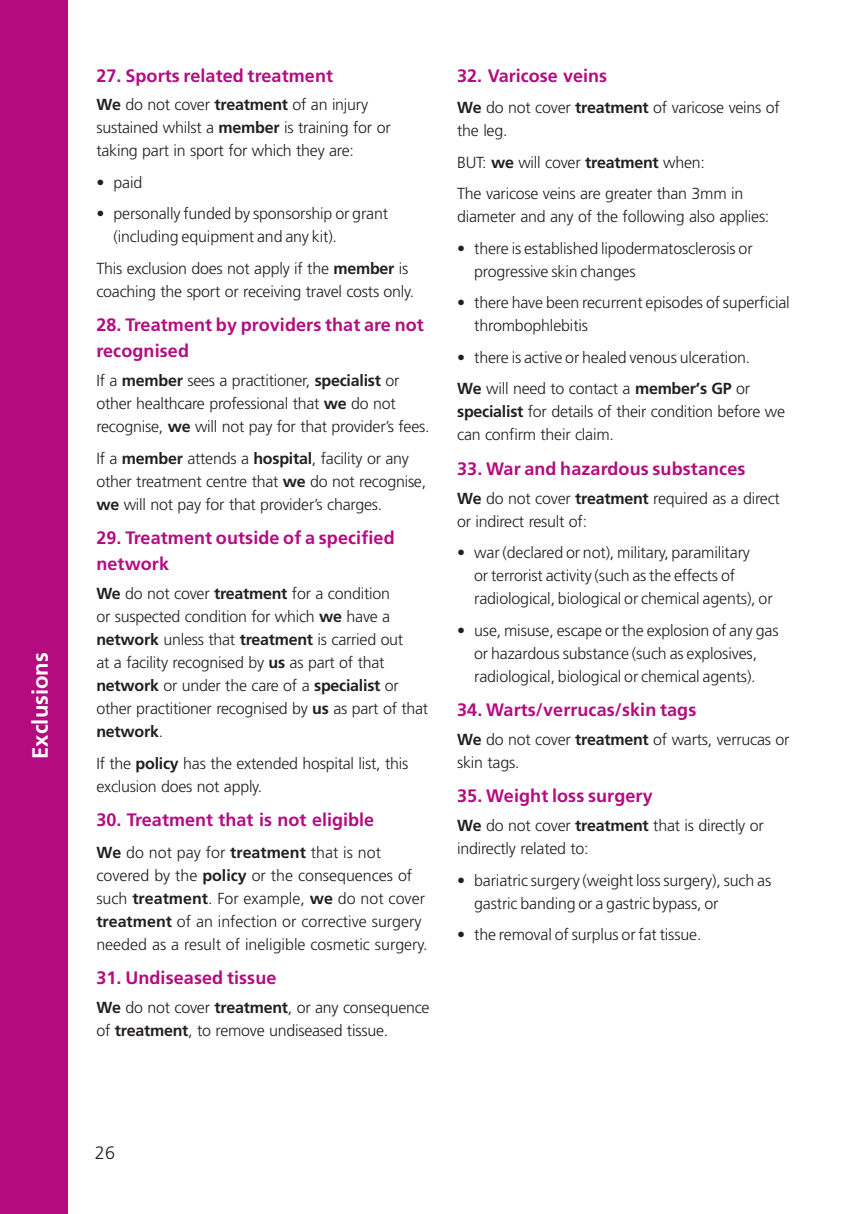
<style>
.page{position:relative;width:862px;height:1214px;background:#fff}
.page>*{position:absolute;margin:0;border:0;box-sizing:border-box;transform-origin:0 0}
.t1{font:700 22px "Frutiger LT Std";color:#fff}
.t2{font:700 18px/26px "Frutiger LT Std";letter-spacing:.005em;color:#b40c80}
.t3{font:300 18px "Frutiger LT Std";color:#231f20}
.t4{font:300 16px/23px "Frutiger LT Std";letter-spacing:-.015em;color:#231f20}
.s1{font-weight:700}
</style>
<div class="page">
<div style="left:0;top:0;width:68px;height:1213px;background:#b40c80"></div>
<h1 class="t1" style="left:27px;top:758px;width:108px;rotate:-90deg">Exclusions</h1>
<p class="t2" style="left:96px;top:62px;width:238px">27. Sports related treatment</p>
<p class="t4" style="left:96px;top:93px;width:296px"><span class="s1">We</span> do not cover <span class="s1">treatment</span> of an injury sustained whilst a <span class="s1">member</span> is training for or taking part in sport for which they are:</p>
<p class="t4" style="left:96px;top:171px;width:47px">• paid</p>
<p class="t4" style="left:113px;top:202px;width:276px;text-indent:-17px">• personally funded by sponsorship or grant (including equipment and any kit).</p>
<p class="t4" style="left:96px;top:257px;width:319px">This exclusion does not apply if the <span class="s1">member</span> is coaching the sport or receiving travel costs only.</p>
<p class="t2" style="left:96px;top:312px;width:329px">28. Treatment by providers that are not recognised</p>
<p class="t4" style="left:96px;top:369px;width:335px">If a <span class="s1">member</span> sees a practitioner, <span class="s1">specialist</span> or other healthcare professional that <span class="s1">we</span> do not recognise, <span class="s1">we</span> will not pay for that provider’s fees.</p>
<p class="t4" style="left:96px;top:447px;width:331px">If a <span class="s1">member</span> attends a <span class="s1">hospital</span>, facility or any other treatment centre that <span class="s1">we</span> do not recognise, <span class="s1">we</span> will not pay for that provider’s charges.</p>
<p class="t2" style="left:96px;top:525px;width:300px">29. Treatment outside of a specified network</p>
<p class="t4" style="left:96px;top:582px;width:333px"><span class="s1">We</span> do not cover <span class="s1">treatment</span> for a condition<br>or suspected condition for which <span class="s1">we</span> have a <span class="s1">network</span> unless that <span class="s1">treatment</span> is carried out<br>at a facility recognised by <span class="s1">us</span> as part of that <span class="s1">network</span> or under the care of a <span class="s1">specialist</span> or other practitioner recognised by <span class="s1">us</span> as part of that <span class="s1">network</span>.</p>
<p class="t4" style="left:96px;top:751px;width:313px">If the <span class="s1">policy</span> has the extended hospital list, this exclusion does not apply.</p>
<p class="t2" style="left:96px;top:806px;width:279px">30. Treatment that is not eligible</p>
<p class="t4" style="left:96px;top:840px;width:333px"><span class="s1">We</span> do not pay for <span class="s1">treatment</span> that is not covered by the <span class="s1">policy</span> or the consequences of such <span class="s1">treatment</span>. For example, <span class="s1">we</span> do not cover <span class="s1">treatment</span> of an infection or corrective surgery needed as a result of ineligible cosmetic surgery.</p>
<p class="t2" style="left:96px;top:964px;width:182px">31. Undiseased tissue</p>
<p class="t4" style="left:96px;top:995px;width:335px"><span class="s1">We</span> do not cover <span class="s1">treatment</span>, or any consequence of <span class="s1">treatment</span>, to remove undiseased tissue.</p>
<p class="t2" style="left:457px;top:62px;width:152px">32. Varicose veins</p>
<p class="t4" style="left:457px;top:96px;width:324px"><span class="s1">We</span> do not cover <span class="s1">treatment</span> of varicose veins of the leg.</p>
<p class="t4" style="left:457px;top:146px;width:288px;line-height:31.6px">BUT: <span class="s1">we</span> will cover <span class="s1">treatment</span> when:<br>The varicose veins are greater than 3mm in</p>
<p class="t4" style="left:457px;top:205px;width:314px">diameter and any of the following also applies:</p>
<p class="t4" style="left:474px;top:237px;width:280px;text-indent:-17px">• there is established lipodermatosclerosis or progressive skin changes</p>
<p class="t4" style="left:474px;top:291px;width:317px;text-indent:-17px">• there have been recurrent episodes of superficial thrombophlebitis</p>
<p class="t4" style="left:457px;top:341px;width:295px;line-height:31.6px">• there is active or healed venous ulceration.<br><span class="s1">We</span> will need to contact a <span class="s1">member’s GP</span> or</p>
<p class="t4" style="left:457px;top:400px;width:329px"><span class="s1">specialist</span> for details of their condition before we can confirm their claim.</p>
<p class="t2" style="left:457px;top:455px;width:290px">33. War and hazardous substances</p>
<p class="t4" style="left:457px;top:486px;width:324px"><span class="s1">We</span> do not cover <span class="s1">treatment</span> required as a direct or indirect result of:</p>
<p class="t4" style="left:474px;top:541px;width:300px;text-indent:-17px">• war (declared or not), military, paramilitary<br>or terrorist activity (such as the effects of radiological, biological or chemical agents), or</p>
<p class="t4" style="left:457px;top:618px;width:323px;text-align:center">• use, misuse, escape or the explosion of any gas or hazardous substance (such as explosives, radiological, biological or chemical agents).</p>
<p class="t2" style="left:457px;top:697px;width:241px">34. Warts/verrucas/skin tags</p>
<p class="t4" style="left:457px;top:728px;width:334px"><span class="s1">We</span> do not cover <span class="s1">treatment</span> of warts, verrucas or skin tags.</p>
<p class="t2" style="left:457px;top:783px;width:197px">35. Weight loss surgery</p>
<p class="t4" style="left:457px;top:814px;width:308px"><span class="s1">We</span> do not cover <span class="s1">treatment</span> that is directly or indirectly related to:</p>
<p class="t4" style="left:474px;top:868px;width:299px;text-indent:-17px">• bariatric surgery (weight loss surgery), such as gastric banding or a gastric bypass, or</p>
<p class="t4" style="left:457px;top:923px;width:246px">• the removal of surplus or fat tissue.</p>
<p class="t3" style="left:95px;top:1142px;width:22px">26</p>
</div>
